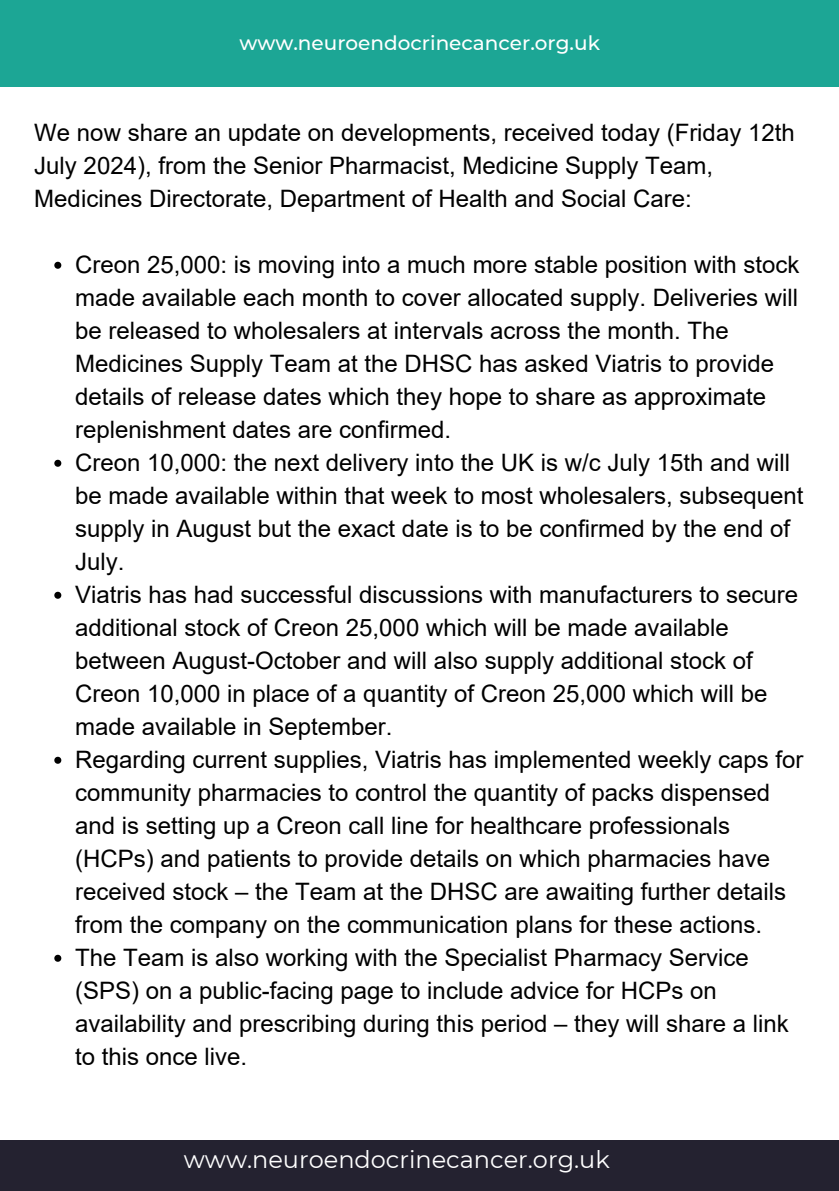
<style>
.page{position:relative;width:839px;height:1191px;background:#fff}
.page>*{position:absolute;margin:0;border:0;box-sizing:border-box;transform-origin:0 0}
.t1{font:24px/33px "Arial";color:#000}
.t2{font:24px "Montserrat";color:#fff}
.t3{font:500 20px "Montserrat";color:#fff}
</style>
<div class="page">
<svg style="left:54px;top:262px;width:7px;height:7px"></svg>
<svg style="left:54px;top:460px;width:7px;height:7px"></svg>
<svg style="left:54px;top:592px;width:7px;height:7px"></svg>
<svg style="left:54px;top:757px;width:7px;height:7px"></svg>
<svg style="left:54px;top:955px;width:7px;height:7px"></svg>
<div style="left:0;top:0;width:838px;height:87px;background:#1ca695"></div>
<div style="left:0;top:1140px;width:838px;height:51px;background:#242230"></div>
<p class="t3" style="left:239px;top:31px;width:362px">www.neuroendocrinecancer.org.uk</p>
<p class="t1" style="left:34px;top:116px;width:761px">We now share an update on developments, received today (Friday 12th<br>July 2024), from the Senior Pharmacist, Medicine Supply Team,<br>Medicines Directorate, Department of Health and Social Care:</p>
<h1 class="t1" style="left:75px;top:248px;width:725px">Creon 25,000: is moving into a much more stable position with stock made available each month to cover allocated supply. Deliveries will be released to wholesalers at intervals across the month. The Medicines Supply Team at the DHSC has asked Viatris to provide details of release dates which they hope to share as approximate replenishment dates are confirmed.</h1>
<p class="t1" style="left:75px;top:446px;width:729px">Creon 10,000: the next delivery into the UK is w/c July 15th and will be made available within that week to most wholesalers, subsequent supply in August but the exact date is to be confirmed by the end of July.</p>
<p class="t1" style="left:75px;top:578px;width:724px">Viatris has had successful discussions with manufacturers to secure additional stock of Creon 25,000 which will be made available between August-October and will also supply additional stock of Creon 10,000 in place of a quantity of Creon 25,000 which will be made available in September.</p>
<p class="t1" style="left:75px;top:743px;width:729px">Regarding current supplies, Viatris has implemented weekly caps for community pharmacies to control the quantity of packs dispensed and is setting up a Creon call line for healthcare professionals (HCPs) and patients to provide details on which pharmacies have received stock – the Team at the DHSC are awaiting further details from the company on the communication plans for these actions.</p>
<p class="t1" style="left:75px;top:941px;width:715px">The Team is also working with the Specialist Pharmacy Service (SPS) on a public-facing page to include advice for HCPs on availability and prescribing during this period – they will share a link to this once live.</p>
<h1 class="t2" style="left:184px;top:1145px;width:427px">www.neuroendocrinecancer.org.uk</h1>
</div>
